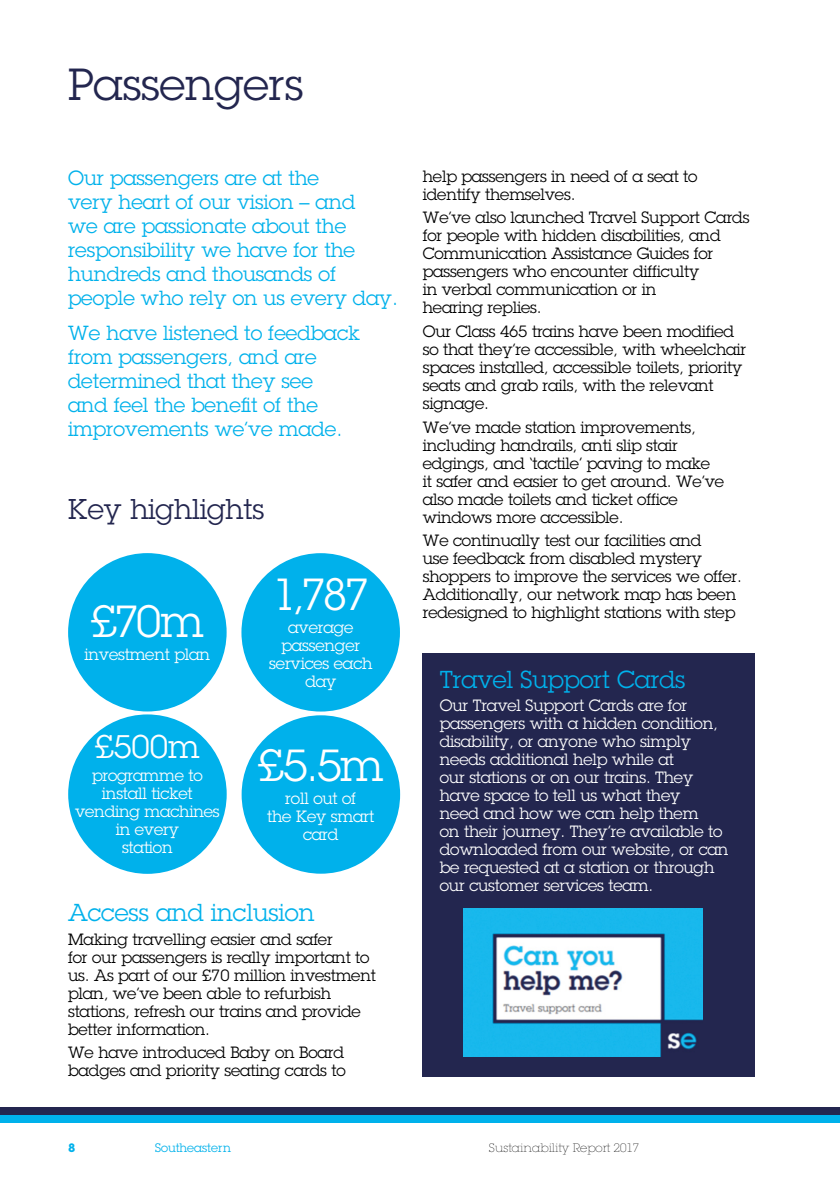
<style>
.page{position:relative;width:840px;height:1191px;background:#fff}
.page>*{position:absolute;margin:0;border:0;box-sizing:border-box;transform-origin:0 0}
.t1{font:44px "Lubalin Graph Std";letter-spacing:-.075em;color:#fff}
.t2{font:44px "Lubalin Graph Std";color:#23264f}
.t3{font:32px "Lubalin Graph Std";color:#fff}
.t4{font:28px "Lubalin Graph Std";color:#23264f}
.t5{font:24px "Lubalin Graph Std";color:#00b1eb}
.t6{font:20px/24px "Lubalin Graph Std";color:#00b1eb}
.t7{font:16px/18px "Lubalin Graph Std";letter-spacing:-.01em;color:#000}
.t8{font:16px/18px "Lubalin Graph Std";letter-spacing:-.01em;color:#fff;text-align:center}
.t9{font:200 12px "Lubalin Graph Std";color:#000}
.t10{font:12px "Lubalin Graph Std";color:#00b1eb}
.t11{font:700 12px "Lubalin Graph Std";color:#00b1eb}
</style>
<div class="page">
<div style="left:422px;top:653px;width:332px;height:423px;background:#23264f"></div>
<img style="left:463px;top:908px;width:238px;height:148px">
<div style="left:68px;top:553px;width:158px;height:158px;background:#00b1eb;border-radius:50%"></div>
<div style="left:241px;top:553px;width:159px;height:158px;background:#00b1eb;border-radius:50%"></div>
<div style="left:241px;top:715px;width:159px;height:158px;background:#00b1eb;border-radius:50%"></div>
<div style="left:68px;top:714px;width:158px;height:160px;background:#00b1eb;border-radius:50%"></div>
<div style="left:0;top:1106px;width:839px;height:8px;background:#23264f"></div>
<div style="left:0;top:1114px;width:839px;height:8px;background:#00b1eb"></div>
<h1 class="t2" style="left:68px;top:56px;width:236px">Passengers</h1>
<p class="t6" style="left:68px;top:165px;width:331px">Our passengers are at the<br>very heart of our vision – and<br>we are passionate about the responsibility we have for the hundreds and thousands of people who rely on us every day.</p>
<p class="t6" style="left:68px;top:320px;width:293px">We have listened to feedback from passengers, and are determined that they see<br>and feel the benefit of the improvements we’ve made.</p>
<h3 class="t4" style="left:68px;top:491px;width:197px">Key highlights</h3>
<h1 class="t1" style="left:91px;top:593px;width:114px">£70m</h1>
<p class="t8" style="left:84px;top:645px;width:127px">investment plan</p>
<h2 class="t3" style="left:95px;top:726px;width:106px">£500m</h2>
<p class="t8" style="left:75px;top:766px;width:146px">programme to install ticket vending machines in every<br>station</p>
<h1 class="t1" style="left:271px;top:566px;width:100px">1,787</h1>
<p class="t8" style="left:269px;top:618px;width:105px">average passenger services each day</p>
<h1 class="t1" style="left:258px;top:737px;width:127px">£5.5m</h1>
<p class="t8" style="left:267px;top:789px;width:108px">roll out of<br>the Key smart card</p>
<h3 class="t5" style="left:68px;top:897px;width:248px">Access and inclusion</h3>
<p class="t7" style="left:68px;top:930px;width:309px">Making travelling easier and safer<br>for our passengers is really important to us. As part of our £70 million investment plan, we’ve been able to refurbish stations, refresh our trains and provide better information.</p>
<p class="t7" style="left:68px;top:1043px;width:279px">We have introduced Baby on Board badges and priority seating cards to</p>
<p class="t7" style="left:422px;top:167px;width:276px">help passengers in need of a seat to identify themselves.</p>
<p class="t7" style="left:422px;top:208px;width:328px">We’ve also launched Travel Support Cards for people with hidden disabilities, and Communication Assistance Guides for passengers who encounter difficulty<br>in verbal communication or in<br>hearing replies.</p>
<p class="t7" style="left:422px;top:322px;width:325px">Our Class 465 trains have been modified so that they’re accessible, with wheelchair spaces installed, accessible toilets, priority seats and grab rails, with the relevant signage.</p>
<p class="t7" style="left:422px;top:418px;width:302px">We’ve made station improvements, including handrails, anti slip stair edgings, and ‘tactile’ paving to make<br>it safer and easier to get around. We’ve also made toilets and ticket office windows more accessible.</p>
<p class="t7" style="left:422px;top:531px;width:320px">We continually test our facilities and<br>use feedback from disabled mystery shoppers to improve the services we offer.<br>Additionally, our network map has been redesigned to highlight stations with step</p>
<h3 class="t5" style="left:439px;top:664px;width:247px">Travel Support Cards</h3>
<p class="t8" style="left:439px;top:696px;width:290px;text-align:left">Our Travel Support Cards are for passengers with a hidden condition, disability, or anyone who simply needs additional help while at<br>our stations or on our trains. They have space to tell us what they<br>need and how we can help them<br>on their journey. They’re available to downloaded from our website, or can be requested at a station or through our customer services team.</p>
<p class="t11" style="left:68px;top:1139px;width:9px">8</p>
<p class="t10" style="left:155px;top:1140px;width:77px">Southeastern</p>
<p class="t9" style="left:488px;top:1140px;width:152px">Sustainability Report 2017</p>
</div>
